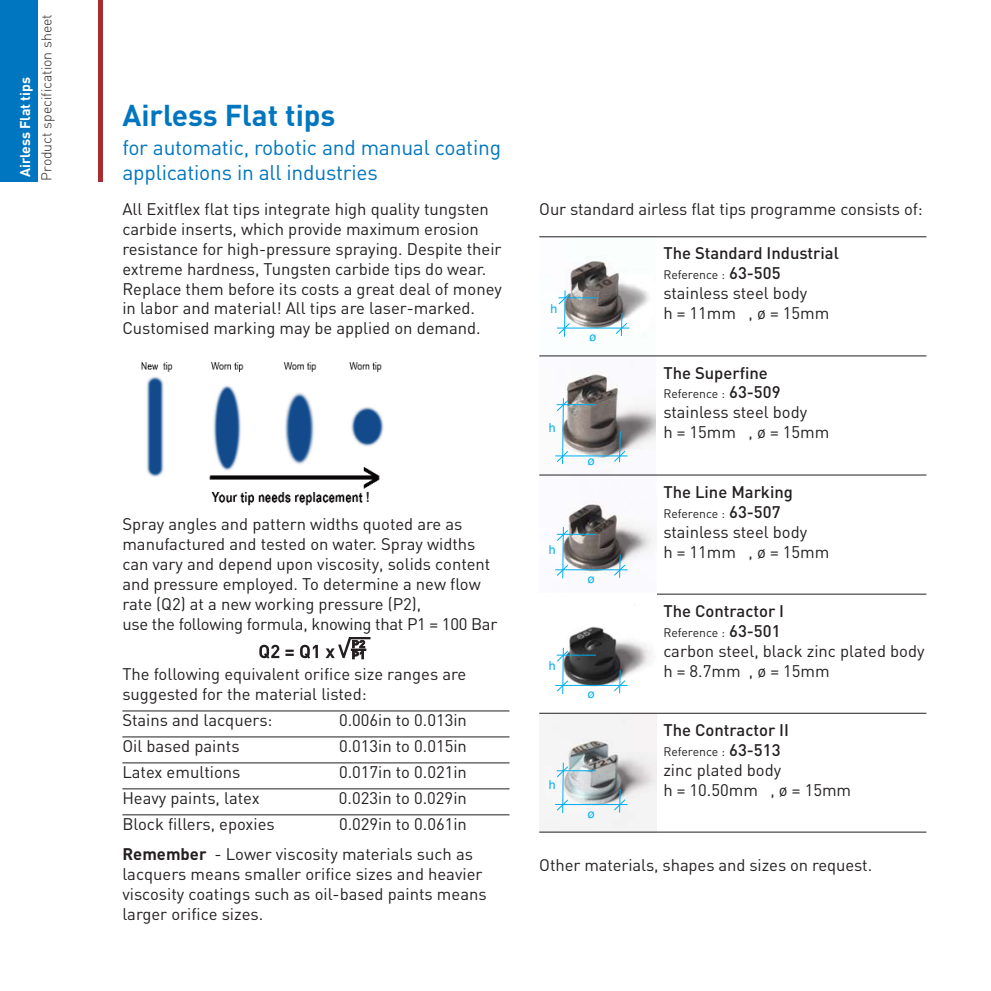
<style>
.page{position:relative;width:991px;height:991px;background:#fff}
.page>*{position:absolute;margin:0;border:0;box-sizing:border-box;transform-origin:0 0}
.t1{font:700 29.75px "DIN";color:#0076c0}
.t2{font:21px "DIN";letter-spacing:-.01em;color:#0076c0}
.t3{font:16.62px/19.9px "DIN";color:#231f20}
.t4{font:500 16.62px "DIN";color:#231f20}
.t5{font:300 14px "DIN";color:#231f20}
.t6{font:700 14px "DIN";color:#fff}
.t7{font:12.25px "DIN";color:#231f20}
.t8{font:12.25px "Helvetica";color:#00aeef}
.s1{font-weight:700}
.s2{font-weight:500;font-size:16.62px}
</style>
<div class="page">
<hr style="left:539px;top:594px;width:387px;height:1px;background:#231f20">
<hr style="left:122px;top:710px;width:387px;height:1px;background:#231f20">
<hr style="left:122px;top:736px;width:387px;height:1px;background:#231f20">
<hr style="left:122px;top:762px;width:387px;height:1px;background:#231f20">
<hr style="left:122px;top:788px;width:387px;height:1px;background:#231f20">
<hr style="left:122px;top:814px;width:387px;height:1px;background:#231f20">
<hr style="left:98px;top:0;width:4px;height:182px;background:#a72c31">
<div style="left:0;top:0;width:38px;height:182px;background:#0076c0"></div>
<img style="left:141px;top:362px;width:243px;height:144px">
<img style="left:539px;top:237px;width:117px;height:594px">
<hr style="left:539px;top:831px;width:387px;height:1px;background:#231f20">
<hr style="left:555px;top:455px;width:72px;height:1px;background:#00aeef">
<svg style="left:259px;top:644px;width:20px;height:14px"></svg>
<svg style="left:285px;top:649px;width:9px;height:7px"></svg>
<svg style="left:300px;top:644px;width:18px;height:14px"></svg>
<svg style="left:325px;top:637px;width:45px;height:22px"></svg>
<svg style="left:556px;top:397px;width:69px;height:67px"></svg>
<hr style="left:557px;top:328px;width:72px;height:1px;background:#00aeef">
<svg style="left:558px;top:290px;width:69px;height:47px"></svg>
<hr style="left:555px;top:569px;width:72px;height:1px;background:#00aeef">
<svg style="left:556px;top:526px;width:69px;height:53px"></svg>
<hr style="left:555px;top:685px;width:72px;height:1px;background:#00aeef">
<svg style="left:556px;top:647px;width:69px;height:47px"></svg>
<hr style="left:555px;top:804px;width:72px;height:1px;background:#00aeef">
<svg style="left:556px;top:762px;width:69px;height:51px"></svg>
<hr style="left:539px;top:474px;width:387px;height:1px;background:#231f20">
<hr style="left:539px;top:355px;width:387px;height:1px;background:#231f20">
<hr style="left:539px;top:236px;width:387px;height:1px;background:#231f20">
<hr style="left:539px;top:713px;width:387px;height:1px;background:#231f20">
<p class="t6" style="left:20px;top:177px;width:102px;rotate:-90deg">Airless Flat tips</p>
<p class="t5" style="left:41px;top:180px;width:168px;rotate:-90deg">Product specification sheet</p>
<h1 class="t1" style="left:122px;top:105px;width:214px">Airless Flat tips</h1>
<p class="t2" style="left:122px;top:140px;width:380px">for automatic, robotic and manual coating</p>
<p class="t2" style="left:122px;top:165px;width:257px">applications in all industries</p>
<p class="t3" style="left:122px;top:201px;width:381px">All Exitflex flat tips integrate high quality tungsten carbide inserts, which provide maximum erosion resistance for high-pressure spraying. Despite their extreme hardness, Tungsten carbide tips do wear.<br>Replace them before its costs a great deal of money in labor and material! All tips are laser-marked.<br>Customised marking may be applied on demand.</p>
<p class="t3" style="left:122px;top:516px;width:376px">Spray angles and pattern widths quoted are as manufactured and tested on water. Spray widths can vary and depend upon viscosity, solids content and pressure employed. To determine a new flow rate (Q2) at a new working pressure (P2),<br>use the following formula, knowing that P1 = 100 Bar</p>
<p class="t3" style="left:122px;top:666px;width:345px">The following equivalent orifice size ranges are suggested for the material listed:</p>
<p class="t3" style="left:122px;top:711px;width:152px">Stains and lacquers:</p>
<p class="t3" style="left:339px;top:711px;width:129px">0.006in to 0.013in</p>
<p class="t3" style="left:122px;top:737px;width:119px">Oil based paints</p>
<p class="t3" style="left:339px;top:737px;width:129px">0.013in to 0.015in</p>
<p class="t3" style="left:122px;top:763px;width:120px">Latex emultions</p>
<p class="t3" style="left:339px;top:763px;width:129px">0.017in to 0.021in</p>
<p class="t3" style="left:122px;top:789px;width:139px">Heavy paints, latex</p>
<p class="t3" style="left:339px;top:789px;width:129px">0.023in to 0.029in</p>
<p class="t3" style="left:122px;top:815px;width:154px">Block fillers, epoxies</p>
<p class="t3" style="left:122px;top:810px;width:352px;line-height:30.3px;text-indent:217px">0.029in to 0.061in<br><span class="s1">Remember</span> - Lower viscosity materials such as</p>
<p class="t3" style="left:122px;top:866px;width:366px">lacquers means smaller orifice sizes and heavier viscosity coatings such as oil-based paints means larger orifice sizes.</p>
<p class="t3" style="left:539px;top:201px;width:385px">Our standard airless flat tips programme consists of:</p>
<p class="t8" style="left:550px;top:304px;width:8px">h</p>
<p class="t8" style="left:589px;top:332px;width:9px">ø</p>
<p class="t8" style="left:549px;top:423px;width:8px">h</p>
<p class="t8" style="left:549px;top:545px;width:8px">h</p>
<p class="t8" style="left:549px;top:661px;width:8px">h</p>
<p class="t8" style="left:587px;top:456px;width:9px">ø</p>
<p class="t8" style="left:587px;top:574px;width:9px">ø</p>
<p class="t8" style="left:587px;top:689px;width:9px">ø</p>
<p class="t8" style="left:549px;top:780px;width:8px">h</p>
<p class="t8" style="left:587px;top:808px;width:9px">ø</p>
<p class="t4" style="left:663px;top:247px;width:177px">The Standard Industrial</p>
<p class="t7" style="left:663px;top:271px;width:119px">Reference : <span class="s2">63-505</span></p>
<p class="t3" style="left:663px;top:285px;width:167px">stainless steel body<br>h = 11mm , ø = 15mm</p>
<p class="t4" style="left:663px;top:367px;width:106px">The Superfine</p>
<p class="t7" style="left:663px;top:390px;width:119px">Reference : <span class="s2">63-509</span></p>
<p class="t3" style="left:663px;top:404px;width:167px">stainless steel body<br>h = 15mm , ø = 15mm</p>
<p class="t4" style="left:663px;top:486px;width:131px">The Line Marking</p>
<p class="t7" style="left:663px;top:509px;width:119px">Reference : <span class="s2">63-507</span></p>
<p class="t3" style="left:663px;top:523px;width:167px">stainless steel body<br>h = 11mm , ø = 15mm</p>
<p class="t4" style="left:663px;top:605px;width:122px">The Contractor I</p>
<p class="t7" style="left:663px;top:628px;width:119px">Reference : <span class="s2">63-501</span></p>
<p class="t3" style="left:663px;top:642px;width:263px">carbon steel, black zinc plated body h = 8.7mm , ø = 15mm</p>
<p class="t4" style="left:663px;top:724px;width:127px">The Contractor II</p>
<p class="t7" style="left:663px;top:747px;width:119px">Reference : <span class="s2">63-513</span></p>
<p class="t3" style="left:663px;top:761px;width:189px">zinc plated body<br>h = 10.50mm , ø = 15mm</p>
<p class="t3" style="left:539px;top:857px;width:334px">Other materials, shapes and sizes on request.</p>
</div>
